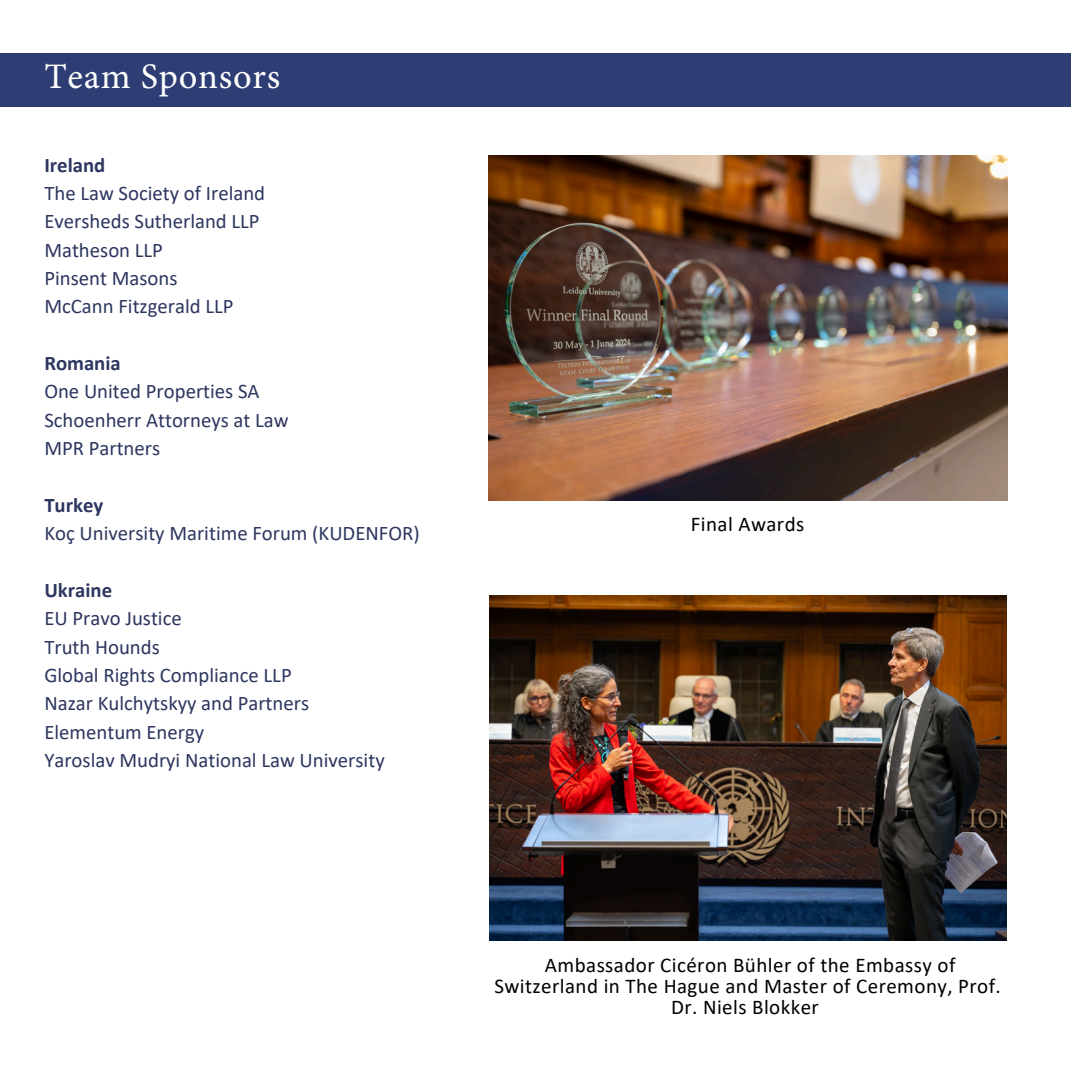
<style>
.page{position:relative;width:1071px;height:1071px;background:#fff}
.page>*{position:absolute;margin:0;border:0;box-sizing:border-box;transform-origin:0 0}
.t1{font:35.88px "Minion Pro Capt";letter-spacing:.02em;color:#fffffd}
.t2{font:21px/21px "Calibri";letter-spacing:.02em;color:#000;text-align:center}
.t3{font:20.82px "Calibri";color:#2d365f}
.t4{font:700 20.82px "Calibri";color:#2d365f}
</style>
<div class="page">
<div style="left:0;top:54px;width:1071px;height:53px;background:#2e3e75"></div>
<img style="left:489px;top:155px;width:518px;height:345px">
<img style="left:490px;top:595px;width:517px;height:346px">
<p class="t1" style="left:44px;top:62px;width:237px">Team Sponsors</p>
<p class="t4" style="left:44px;top:156px;width:62px">Ireland</p>
<p class="t3" style="left:44px;top:184px;width:222px">The Law Society of Ireland</p>
<p class="t3" style="left:44px;top:213px;width:217px">Eversheds Sutherland LLP</p>
<p class="t3" style="left:44px;top:241px;width:120px">Matheson LLP</p>
<p class="t3" style="left:44px;top:269px;width:135px">Pinsent Masons</p>
<p class="t3" style="left:44px;top:298px;width:191px">McCann Fitzgerald LLP</p>
<p class="t4" style="left:44px;top:354px;width:78px">Romania</p>
<p class="t3" style="left:44px;top:383px;width:217px">One United Properties SA</p>
<p class="t3" style="left:44px;top:411px;width:246px">Schoenherr Attorneys at Law</p>
<p class="t3" style="left:44px;top:439px;width:117px">MPR Partners</p>
<p class="t4" style="left:44px;top:496px;width:61px">Turkey</p>
<p class="t3" style="left:44px;top:525px;width:377px">Koç University Maritime Forum (KUDENFOR)</p>
<p class="t4" style="left:44px;top:581px;width:69px">Ukraine</p>
<p class="t3" style="left:44px;top:610px;width:139px">EU Pravo Justice</p>
<p class="t3" style="left:44px;top:638px;width:117px">Truth Hounds</p>
<p class="t3" style="left:44px;top:666px;width:249px">Global Rights Compliance LLP</p>
<p class="t3" style="left:44px;top:695px;width:266px">Nazar Kulchytskyy and Partners</p>
<p class="t3" style="left:44px;top:723px;width:161px">Elementum Energy</p>
<p class="t3" style="left:44px;top:751px;width:342px">Yaroslav Mudryi National Law University</p>
<p class="t2" style="left:691px;top:515px;width:115px">Final Awards</p>
<p class="t2" style="left:494px;top:956px;width:508px">Ambassador Cicéron Bühler of the Embassy of<br>Switzerland in The Hague and Master of Ceremony, Prof.<br>Dr. Niels Blokker</p>
</div>
